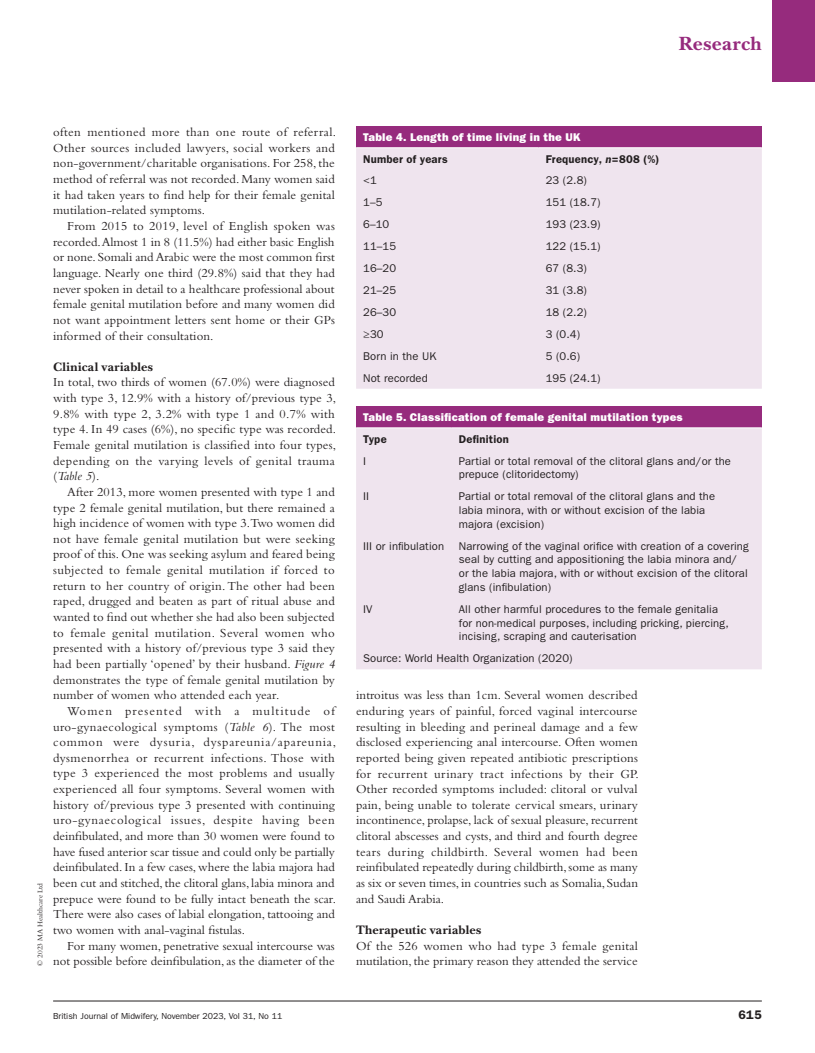
<style>
.page{position:relative;width:815px;height:1053px;background:#fff}
.page>*{position:absolute;margin:0;border:0;box-sizing:border-box;transform-origin:0 0}
.t1{font:700 20px "New Baskerville Std";letter-spacing:.02em;color:#962b7d}
.t2{font:12.75px/15.6px "Bembo Std";color:#231f20;text-align:justify}
.t3{font:700 12.75px "New Baskerville Std";letter-spacing:.02em;color:#231f20}
.t4{font:600 12.5px "ITC Franklin Gothic Std";color:#231f20}
.t5{font:11.25px/13.8px "ITC Franklin Gothic Std";letter-spacing:.01em;color:#231f20}
.t6{font:11.25px "ITC Franklin Gothic Std Hvy";letter-spacing:.025em;color:#fff}
.t7{font:600 11.25px "ITC Franklin Gothic Std";letter-spacing:.02em;color:#231f20}
.t8{font:8.75px "ITC Franklin Gothic Std";color:#231f20}
.t9{font:7.5px "Bembo Std";color:#231f20}
.s1{font-style:italic}
</style>
<div class="page">
<hr style="left:53px;top:1000px;width:709px;height:1px;background:#231f20">
<div style="left:772px;top:0;width:43px;height:81px;background:#962b7d"></div>
<div style="left:356px;top:126px;width:406px;height:22px;background:#962b7d"></div>
<div style="left:356px;top:148px;width:406px;height:240px;background:#efe4ee"></div>
<hr style="left:356px;top:147px;width:183px;height:1px;background:#fff">
<hr style="left:539px;top:147px;width:223px;height:1px;background:#fff">
<div style="left:356px;top:406px;width:406px;height:22px;background:#962b7d"></div>
<div style="left:356px;top:428px;width:406px;height:241px;background:#efe4ee"></div>
<hr style="left:356px;top:427px;width:96px;height:1px;background:#fff">
<hr style="left:452px;top:427px;width:310px;height:1px;background:#fff">
<h1 class="t1" style="left:679px;top:31px;width:85px">Research</h1>
<p class="t9" style="left:36px;top:965px;width:84px;rotate:-90deg">© 2023 MA Healthcare Ltd</p>
<p class="t2" style="left:53px;top:124px;width:285px">often mentioned more than one route of referral.<br>Other sources included lawyers, social workers and non‑government/charitable organisations. For 258, the method of referral was not recorded. Many women said it had taken years to find help for their female genital mutilation-related symptoms.</p>
<p class="t2" style="left:53px;top:218px;width:283px;text-indent:14px">From 2015 to 2019, level of English spoken was recorded. Almost 1 in 8 (11.5%) had either basic English or none. Somali and Arabic were the most common first language. Nearly one third (29.8%) said that they had never spoken in detail to a healthcare professional about female genital mutilation before and many women did not want appointment letters sent home or their GPs informed of their consultation.</p>
<p class="t3" style="left:53px;top:359px;width:101px">Clinical variables</p>
<p class="t2" style="left:53px;top:374px;width:284px">In total, two thirds of women (67.0%) were diagnosed with type 3, 12.9% with a history of/previous type 3, 9.8% with type 2, 3.2% with type 1 and 0.7% with type 4. In 49 cases (6%), no specific type was recorded.<br>Female genital mutilation is classified into four types, depending on the varying levels of genital trauma (<span class="s1">Table 5</span>).</p>
<p class="t2" style="left:53px;top:484px;width:283px;text-indent:14px">After 2013, more women presented with type 1 and type 2 female genital mutilation, but there remained a high incidence of women with type 3.Two women did not have female genital mutilation but were seeking proof of this. One was seeking asylum and feared being subjected to female genital mutilation if forced to return to her country of origin. The other had been raped, drugged and beaten as part of ritual abuse and wanted to find out whether she had also been subjected to female genital mutilation. Several women who presented with a history of/previous type 3 said they had been partially ‘opened’ by their husband. <span class="s1">Figure 4 </span>demonstrates the type of female genital mutilation by number of women who attended each year.</p>
<p class="t2" style="left:53px;top:702px;width:284px;text-indent:14px">Women presented with a multitude of uro‑gynaecological symptoms (<span class="s1">Table 6</span>). The most common were dysuria, dyspareunia/apareunia, dysmenorrhea or recurrent infections. Those with type 3 experienced the most problems and usually experienced all four symptoms. Several women with history of/previous type 3 presented with continuing uro-gynaecological issues, despite having been deinfibulated, and more than 30 women were found to have fused anterior scar tissue and could only be partially deinfibulated. In a few cases, where the labia majora had been cut and stitched, the clitoral glans, labia minora and prepuce were found to be fully intact beneath the scar.<br>There were also cases of labial elongation, tattooing and two women with anal-vaginal fistulas.</p>
<p class="t2" style="left:53px;top:937px;width:283px;text-align:right">For many women, penetrative sexual intercourse was not possible before deinfibulation, as the diameter of the</p>
<p class="t6" style="left:363px;top:130px;width:219px">Table 4. Length of time living in the UK</p>
<p class="t7" style="left:363px;top:152px;width:86px">Number of years</p>
<p class="t7" style="left:546px;top:152px;width:115px">Frequency, <span class="s1">n</span>=808 (%)</p>
<p class="t5" style="left:363px;top:174px;width:15px">&lt;1</p>
<p class="t5" style="left:546px;top:174px;width:43px">23 (2.8)</p>
<p class="t5" style="left:363px;top:196px;width:21px">1–5</p>
<p class="t5" style="left:546px;top:196px;width:57px">151 (18.7)</p>
<p class="t5" style="left:363px;top:218px;width:28px">6–10</p>
<p class="t5" style="left:546px;top:218px;width:57px">193 (23.9)</p>
<p class="t5" style="left:363px;top:239px;width:35px">11–15</p>
<p class="t5" style="left:546px;top:239px;width:57px">122 (15.1)</p>
<p class="t5" style="left:363px;top:261px;width:35px">16–20</p>
<p class="t5" style="left:546px;top:261px;width:43px">67 (8.3)</p>
<p class="t5" style="left:363px;top:283px;width:35px">21–25</p>
<p class="t5" style="left:546px;top:283px;width:43px">31 (3.8)</p>
<p class="t5" style="left:363px;top:305px;width:35px">26–30</p>
<p class="t5" style="left:546px;top:305px;width:43px">18 (2.2)</p>
<p class="t5" style="left:363px;top:327px;width:22px">≥30</p>
<p class="t5" style="left:546px;top:327px;width:36px">3 (0.4)</p>
<p class="t5" style="left:363px;top:349px;width:75px">Born in the UK</p>
<p class="t5" style="left:546px;top:349px;width:36px">5 (0.6)</p>
<p class="t5" style="left:363px;top:371px;width:66px">Not recorded</p>
<p class="t5" style="left:546px;top:371px;width:57px">195 (24.1)</p>
<p class="t6" style="left:363px;top:410px;width:321px">Table 5. Classification of female genital mutilation types</p>
<p class="t7" style="left:363px;top:432px;width:25px">Type</p>
<p class="t7" style="left:459px;top:432px;width:52px">Definition</p>
<p class="t5" style="left:363px;top:454px;width:4px">I</p>
<p class="t5" style="left:459px;top:454px;width:274px">Partial or total removal of the clitoral glans and/or the prepuce (clitoridectomy)</p>
<p class="t5" style="left:363px;top:489px;width:7px">II</p>
<p class="t5" style="left:459px;top:489px;width:258px">Partial or total removal of the clitoral glans and the labia minora, with or without excision of the labia majora (excision)</p>
<p class="t5" style="left:363px;top:539px;width:82px">III or infibulation</p>
<p class="t5" style="left:459px;top:539px;width:291px">Narrowing of the vaginal orifice with creation of a covering seal by cutting and appositioning the labia minora and/ or the labia majora, with or without excision of the clitoral glans (infibulation)</p>
<p class="t5" style="left:363px;top:602px;width:11px">IV</p>
<p class="t5" style="left:459px;top:602px;width:271px">All other harmful procedures to the female genitalia for non-medical purposes, including pricking, piercing, incising, scraping and cauterisation</p>
<p class="t5" style="left:363px;top:651px;width:211px">Source: World Health Organization (2020)</p>
<p class="t2" style="left:356px;top:687px;width:284px">introitus was less than 1cm. Several women described enduring years of painful, forced vaginal intercourse resulting in bleeding and perineal damage and a few disclosed experiencing anal intercourse. Often women reported being given repeated antibiotic prescriptions for recurrent urinary tract infections by their GP.<br>Other recorded symptoms included: clitoral or vulval pain, being unable to tolerate cervical smears, urinary incontinence, prolapse, lack of sexual pleasure, recurrent clitoral abscesses and cysts, and third and fourth degree tears during childbirth. Several women had been reinfibulated repeatedly during childbirth, some as many as six or seven times, in countries such as Somalia, Sudan and Saudi Arabia.</p>
<p class="t3" style="left:356px;top:922px;width:127px">Therapeutic variables</p>
<p class="t2" style="left:356px;top:937px;width:283px">Of the 526 women who had type 3 female genital mutilation, the primary reason they attended the service</p>
<p class="t8" style="left:53px;top:1010px;width:231px">British Journal of Midwifery, November 2023, Vol 31, No 11</p>
<p class="t4" style="left:738px;top:1007px;width:25px">615</p>
</div>
